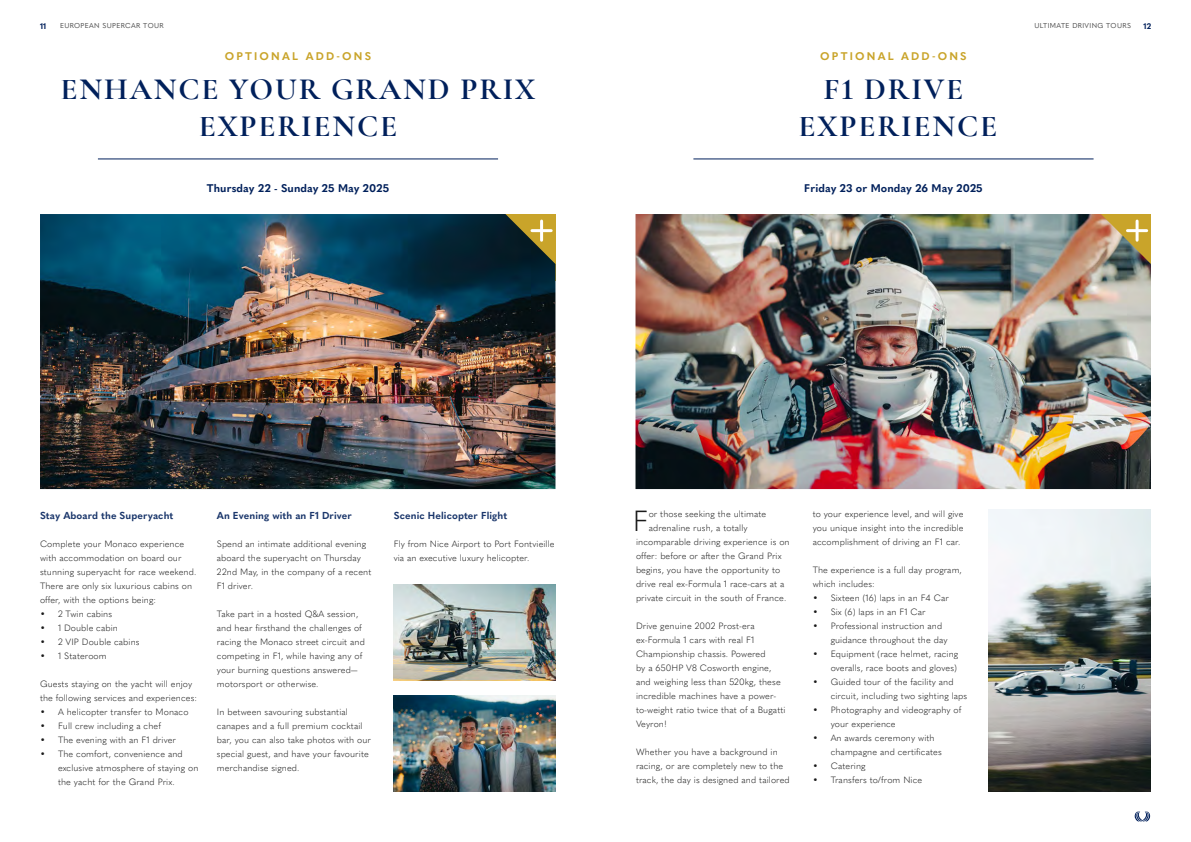
<style>
.page{position:relative;width:1191px;height:842px;background:#fff}
.page>*{position:absolute;margin:0;border:0;box-sizing:border-box;transform-origin:0 0}
.t1{font:700 31px/37.2px "Cormorant Garamond";letter-spacing:.06em;color:#00205b;text-align:center}
.t2{font:300 28.8px "Quasimoda";color:#1a1a1a}
.t3{font:700 11px "Quasimoda";letter-spacing:.01em;color:#00205b}
.t4{font:700 11px "Quasimoda";letter-spacing:.2em;color:#c9a42a}
.t5{font:700 10px "Quasimoda";letter-spacing:.01em;color:#1a366b}
.t6{font:300 9px/14px "Quasimoda";letter-spacing:.01em;color:#1a1a1a}
.t7{font:700 8px "Quasimoda";color:#00205b}
.t8{font:7px "Quasimoda";letter-spacing:.05em;color:#4d4d4d}
</style>
<div class="page">
<svg style="left:1134px;top:811px;width:16px;height:10px"></svg>
<img style="left:635px;top:214px;width:516px;height:275px">
<hr style="left:693px;top:159px;width:400px;height:1px;background:#00205b">
<hr style="left:1127px;top:229px;width:19px;height:3px;background:#fff">
<hr style="left:1135px;top:221px;width:3px;height:19px;background:#fff">
<img style="left:40px;top:214px;width:515px;height:275px">
<hr style="left:98px;top:159px;width:400px;height:1px;background:#00205b">
<hr style="left:532px;top:229px;width:19px;height:3px;background:#fff">
<hr style="left:540px;top:221px;width:3px;height:19px;background:#fff">
<img style="left:394px;top:696px;width:161px;height:96px">
<img style="left:988px;top:509px;width:162px;height:283px">
<img style="left:394px;top:584px;width:161px;height:96px">
<p class="t7" style="left:40px;top:20px;width:8px">11</p>
<p class="t8" style="left:60px;top:21px;width:105px">EUROPEAN SUPERCAR TOUR</p>
<p class="t8" style="left:1034px;top:21px;width:98px">ULTIMATE DRIVING TOURS</p>
<p class="t7" style="left:1143px;top:20px;width:9px">12</p>
<p class="t4" style="left:225px;top:48px;width:148px">OPTIONAL ADD-ONS</p>
<p class="t4" style="left:820px;top:48px;width:148px">OPTIONAL ADD-ONS</p>
<h1 class="t1" style="left:61px;top:70px;width:476px">ENHANCE YOUR GRAND PRIX<br>EXPERIENCE</h1>
<h1 class="t1" style="left:798px;top:70px;width:200px">F1 DRIVE<br>EXPERIENCE</h1>
<p class="t3" style="left:207px;top:180px;width:184px">Thursday 22 - Sunday 25 May 2025</p>
<p class="t3" style="left:804px;top:180px;width:180px">Friday 23 or Monday 26 May 2025</p>
<p class="t5" style="left:40px;top:508px;width:135px">Stay Aboard the Superyacht</p>
<p class="t6" style="left:40px;top:536px;width:158px">Complete your Monaco experience with accommodation on board our stunning superyacht for race weekend.<br>There are only six luxurious cabins on offer, with the options being:</p>
<p class="t6" style="left:40px;top:606px;width:74px">• 2 Twin cabins</p>
<p class="t6" style="left:40px;top:620px;width:79px">• 1 Double cabin</p>
<p class="t6" style="left:40px;top:634px;width:101px">• 2 VIP Double cabins</p>
<p class="t6" style="left:40px;top:648px;width:68px">• 1 Stateroom</p>
<p class="t6" style="left:40px;top:676px;width:159px">Guests staying on the yacht will enjoy the following services and experiences:</p>
<p class="t6" style="left:40px;top:704px;width:150px">• A helicopter transfer to Monaco</p>
<p class="t6" style="left:40px;top:718px;width:122px">• Full crew including a chef</p>
<p class="t6" style="left:40px;top:732px;width:138px">• The evening with an F1 driver</p>
<p class="t6" style="left:58px;top:746px;width:142px;text-indent:-18px">• The comfort, convenience and exclusive atmosphere of staying on the yacht for the Grand Prix.</p>
<p class="t5" style="left:217px;top:508px;width:137px">An Evening with an F1 Driver</p>
<p class="t6" style="left:217px;top:536px;width:156px">Spend an intimate additional evening aboard the superyacht on Thursday<br>22nd May, in the company of a recent<br>F1 driver.</p>
<p class="t6" style="left:217px;top:606px;width:150px">Take part in a hosted Q&amp;A session, and hear firsthand the challenges of racing the Monaco street circuit and competing in F1, while having any of your burning questions answered— motorsport or otherwise.</p>
<p class="t6" style="left:217px;top:704px;width:156px">In between savouring substantial canapes and a full premium cocktail bar, you can also take photos with our special guest, and have your favourite merchandise signed.</p>
<p class="t5" style="left:394px;top:508px;width:115px">Scenic Helicopter Flight</p>
<p class="t6" style="left:394px;top:536px;width:162px">Fly from Nice Airport to Port Fontvieille via an executive luxury helicopter.</p>
<h2 class="t2" style="left:633px;top:499px;width:17px">F</h2>
<p class="t6" style="left:648px;top:506px;width:119px">or those seeking the ultimate</p>
<p class="t6" style="left:648px;top:520px;width:100px">adrenaline rush, a totally</p>
<p class="t6" style="left:636px;top:534px;width:155px">incomparable driving experience is on</p>
<p class="t6" style="left:636px;top:548px;width:147px">offer: before or after the Grand Prix</p>
<p class="t6" style="left:636px;top:562px;width:146px">begins, you have the opportunity to</p>
<p class="t6" style="left:636px;top:577px;width:150px">drive real ex-Formula 1 race-cars at a</p>
<p class="t6" style="left:636px;top:591px;width:152px">private circuit in the south of France.</p>
<p class="t6" style="left:636px;top:619px;width:151px">Drive genuine 2002 Prost-era ex-Formula 1 cars with real F1<br>Championship chassis. Powered<br>by a 650HP V8 Cosworth engine, and weighing less than 520kg, these incredible machines have a power&shy;to-weight ratio twice that of a Bugatti<br>Veyron!</p>
<p class="t6" style="left:636px;top:745px;width:155px">Whether you have a background in racing, or are completely new to the track, the day is designed and tailored</p>
<p class="t6" style="left:812px;top:507px;width:152px;text-align:justify">to your experience level, and will give you unique insight into the incredible accomplishment of driving an F1 car.</p>
<p class="t6" style="left:812px;top:563px;width:151px">The experience is a full day program, which includes:</p>
<p class="t6" style="left:812px;top:591px;width:138px">• Sixteen (16) laps in an F4 Car</p>
<p class="t6" style="left:812px;top:605px;width:115px">• Six (6) laps in an F1 Car</p>
<p class="t6" style="left:830px;top:619px;width:118px;text-indent:-18px">• Professional instruction and guidance throughout the day</p>
<p class="t6" style="left:812px;top:647px;width:147px;text-align:right">• Equipment (race helmet, racing overalls, race boots and gloves)</p>
<p class="t6" style="left:830px;top:675px;width:138px;text-indent:-18px">• Guided tour of the facility and circuit, including two sighting laps</p>
<p class="t6" style="left:830px;top:703px;width:132px;text-indent:-18px">• Photography and videography of your experience</p>
<p class="t6" style="left:830px;top:731px;width:113px;text-indent:-18px">• An awards ceremony with champagne and certificates</p>
<p class="t6" style="left:812px;top:759px;width:54px">• Catering</p>
<p class="t6" style="left:812px;top:773px;width:111px">• Transfers to/from Nice</p>
</div>
